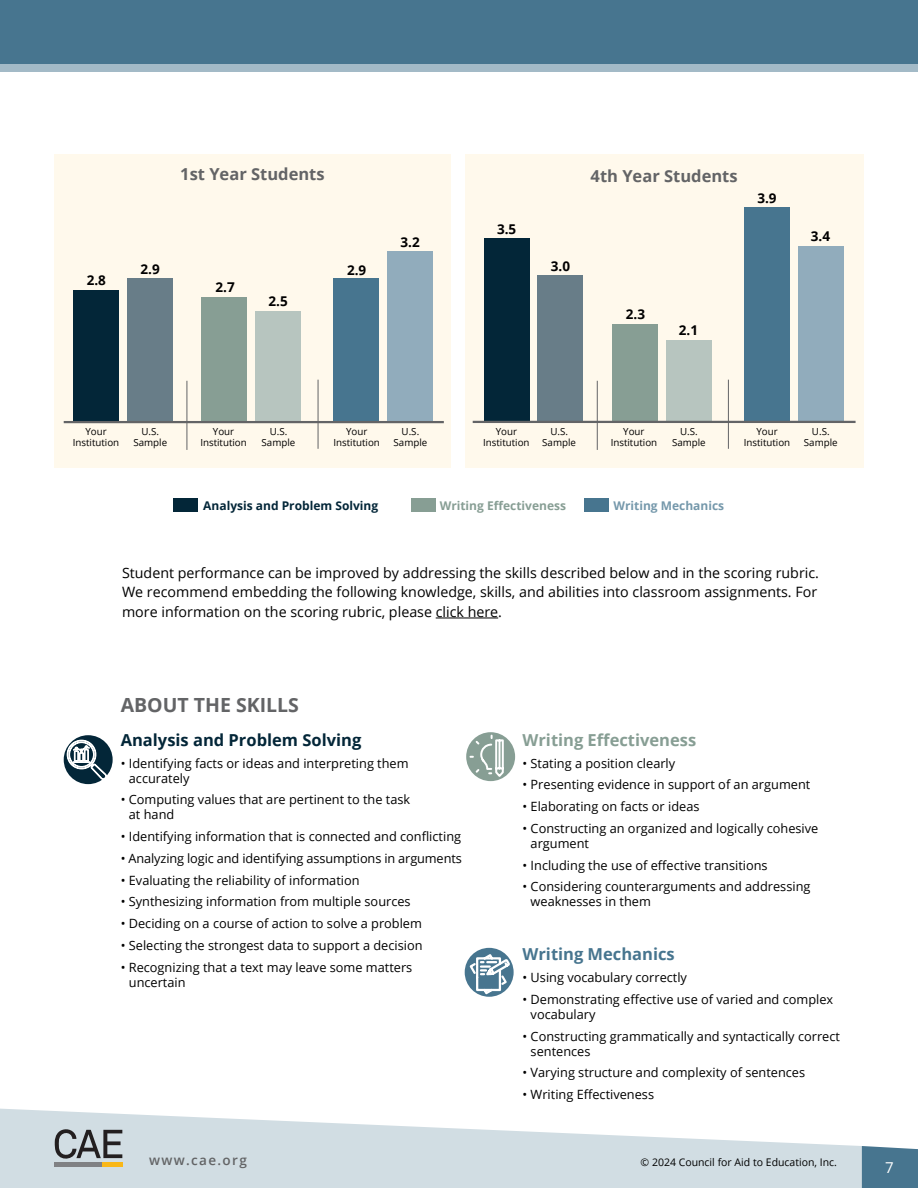
<style>
.page{position:relative;width:918px;height:1188px;background:#fff}
.page>*{position:absolute;margin:0;border:0;box-sizing:border-box;transform-origin:0 0}
.Report_header{font:700 19.5px "Open Sans";color:#636466}
.Report_text{font:700 16.5px "Open Sans";color:#636466}
.Report_header-2{font:700 16.5px "Open Sans";color:#032638}
.Report_header-3{font:700 16.5px "Open Sans";color:#879e94}
.Report_header-4{font:700 16.5px "Open Sans";color:#47758f}
.t1{font:15px "Open Sans";color:#fff}
.Report_text-2{font:14.25px/19.5px "Open Sans";color:#000}
.bar_chart_numbers{font:700 13.5px "Open Sans";color:#000}
.t2{font:600 13.5px "Open Sans";letter-spacing:.1em;color:#636466}
.Report_text-3{font:12.75px/15px "Open Sans";color:#000}
.Report_text-4{font:700 12px "Open Sans";color:#032638}
.Report_text-5{font:700 12px "Open Sans";color:#879e94}
.Report_text-6{font:700 12px "Open Sans";color:#7598ab}
.t3{font:10.5px "Open Sans";color:#000}
.bar_chart{font:9.75px/10.5px "Open Sans";color:#000;text-align:center}
</style>
<div class="page">
<svg style="left:0;top:1109px;width:862px;height:79px;fill:#d1dde3"></svg>
<svg style="left:55px;top:1128px;width:67px;height:34px;background:#969da1"></svg>
<hr style="left:102px;top:1162px;width:21px;height:4px;background:#f9b717">
<hr style="left:55px;top:1162px;width:47px;height:4px;background:#808184">
<div style="left:862px;top:1146px;width:56px;height:42px;background:#47758f"></div>
<div style="left:0;top:0;width:918px;height:65px;background:#47758f"></div>
<div style="left:0;top:64px;width:918px;height:7px;background:#a3bac7"></div>
<div style="left:465px;top:154px;width:399px;height:314px;background:#fff9ec"></div>
<div style="left:54px;top:154px;width:396px;height:314px;background:#fff9ec"></div>
<div style="left:173px;top:498px;width:25px;height:13px;background:#032638"></div>
<div style="left:411px;top:498px;width:24px;height:14px;background:#879e94"></div>
<div style="left:584px;top:498px;width:24px;height:13px;background:#47758f"></div>
<hr style="left:436px;top:618px;width:62px;height:1px;background:#000">
<svg style="left:64px;top:735px;width:49px;height:49px"></svg>
<div style="left:466px;top:732px;width:49px;height:49px;background:#879e94;border-radius:50%"></div>
<div style="left:465px;top:948px;width:49px;height:49px;background:#47758f;border-radius:50%"></div>
<svg style="left:468px;top:952px;width:44px;height:44px"></svg>
<svg style="left:468px;top:734px;width:38px;height:45px"></svg>
<svg style="left:67px;top:740px;width:40px;height:40px"></svg>
<div style="left:74px;top:290px;width:45px;height:133px;background:#032638"></div>
<div style="left:127px;top:279px;width:46px;height:144px;background:#687d88"></div>
<hr style="left:187px;top:381px;width:1px;height:69px;background:#636466">
<div style="left:202px;top:297px;width:45px;height:125px;background:#879e94"></div>
<div style="left:256px;top:311px;width:45px;height:111px;background:#b7c5bf"></div>
<hr style="left:318px;top:380px;width:1px;height:69px;background:#636466">
<div style="left:334px;top:279px;width:45px;height:143px;background:#47758f"></div>
<div style="left:387px;top:252px;width:46px;height:170px;background:#91acbc"></div>
<hr style="left:64px;top:421px;width:380px;height:2px;background:#636466">
<div style="left:484px;top:239px;width:45px;height:183px;background:#032638"></div>
<div style="left:538px;top:275px;width:45px;height:147px;background:#687d88"></div>
<hr style="left:597px;top:381px;width:1px;height:69px;background:#636466">
<div style="left:612px;top:324px;width:45px;height:98px;background:#879e94"></div>
<div style="left:666px;top:340px;width:45px;height:82px;background:#b7c5bf"></div>
<hr style="left:728px;top:380px;width:1px;height:69px;background:#636466">
<div style="left:744px;top:208px;width:45px;height:214px;background:#47758f"></div>
<div style="left:798px;top:246px;width:45px;height:176px;background:#91acbc"></div>
<hr style="left:473px;top:421px;width:383px;height:2px;background:#636466">
<p class="bar_chart_numbers" style="left:87px;top:270px;width:21px">2.8</p>
<p class="bar_chart_numbers" style="left:140px;top:260px;width:21px">2.9</p>
<p class="Report_text" style="left:180px;top:163px;width:146px">1st Year Students</p>
<p class="Report_text" style="left:591px;top:164px;width:148px">4th Year Students</p>
<p class="bar_chart_numbers" style="left:215px;top:278px;width:21px">2.7</p>
<p class="bar_chart_numbers" style="left:269px;top:292px;width:21px">2.5</p>
<p class="bar_chart_numbers" style="left:347px;top:260px;width:21px">2.9</p>
<p class="bar_chart_numbers" style="left:401px;top:232px;width:21px">3.2</p>
<p class="bar_chart_numbers" style="left:497px;top:219px;width:21px">3.5</p>
<p class="bar_chart_numbers" style="left:551px;top:257px;width:21px">3.0</p>
<p class="bar_chart_numbers" style="left:626px;top:305px;width:21px">2.3</p>
<p class="bar_chart_numbers" style="left:679px;top:320px;width:21px">2.1</p>
<p class="bar_chart_numbers" style="left:757px;top:188px;width:21px">3.9</p>
<p class="bar_chart_numbers" style="left:811px;top:226px;width:21px">3.4</p>
<p class="bar_chart" style="left:133px;top:426px;width:35px">U.S.<br>Sample</p>
<p class="bar_chart" style="left:262px;top:426px;width:35px">U.S.<br>Sample</p>
<p class="bar_chart" style="left:394px;top:426px;width:35px">U.S.<br>Sample</p>
<p class="bar_chart" style="left:73px;top:426px;width:48px">Your<br>Institution</p>
<p class="bar_chart" style="left:200px;top:426px;width:48px">Your<br>Institution</p>
<p class="bar_chart" style="left:333px;top:426px;width:48px">Your<br>Institution</p>
<p class="bar_chart" style="left:542px;top:426px;width:35px">U.S.<br>Sample</p>
<p class="bar_chart" style="left:672px;top:426px;width:35px">U.S.<br>Sample</p>
<p class="bar_chart" style="left:804px;top:426px;width:35px">U.S.<br>Sample</p>
<p class="bar_chart" style="left:483px;top:426px;width:48px">Your<br>Institution</p>
<p class="bar_chart" style="left:611px;top:426px;width:48px">Your<br>Institution</p>
<p class="bar_chart" style="left:744px;top:426px;width:48px">Your<br>Institution</p>
<p class="Report_text-4" style="left:203px;top:497px;width:176px">Analysis and Problem Solving</p>
<p class="Report_text-5" style="left:440px;top:497px;width:128px">Writing Effectiveness</p>
<p class="Report_text-6" style="left:613px;top:497px;width:112px">Writing Mechanics</p>
<p class="Report_text-2" style="left:122px;top:563px;width:699px">Student performance can be improved by addressing the skills described below and in the scoring rubric.<br>We recommend embedding the following knowledge, skills, and abilities into classroom assignments. For more information on the scoring rubric, please click here.</p>
<p class="Report_header" style="left:121px;top:692px;width:180px">ABOUT THE SKILLS</p>
<p class="Report_header-2" style="left:121px;top:728px;width:242px">Analysis and Problem Solving</p>
<p class="Report_text-3" style="left:129px;top:755px;width:281px;text-indent:-8px">• Identifying facts or ideas and interpreting them accurately</p>
<p class="Report_text-3" style="left:129px;top:792px;width:283px;text-indent:-8px">• Computing values that are pertinent to the task at hand</p>
<p class="Report_text-3" style="left:121px;top:829px;width:342px">• Identifying information that is connected and conflicting</p>
<p class="Report_text-3" style="left:121px;top:850px;width:343px">• Analyzing logic and identifying assumptions in arguments</p>
<p class="Report_text-3" style="left:121px;top:872px;width:240px">• Evaluating the reliability of information</p>
<p class="Report_text-3" style="left:121px;top:894px;width:291px">• Synthesizing information from multiple sources</p>
<p class="Report_text-3" style="left:121px;top:916px;width:303px">• Deciding on a course of action to solve a problem</p>
<p class="Report_text-3" style="left:121px;top:937px;width:303px">• Selecting the strongest data to support a decision</p>
<p class="Report_text-3" style="left:129px;top:959px;width:285px;text-indent:-8px">• Recognizing that a text may leave some matters uncertain</p>
<p class="t2" style="left:149px;top:1150px;width:99px">www.cae.org</p>
<p class="Report_header-3" style="left:523px;top:728px;width:175px">Writing Effectiveness</p>
<p class="Report_text-3" style="left:523px;top:755px;width:154px">• Stating a position clearly</p>
<p class="Report_text-3" style="left:523px;top:777px;width:289px">• Presenting evidence in support of an argument</p>
<p class="Report_text-3" style="left:523px;top:799px;width:178px">• Elaborating on facts or ideas</p>
<p class="Report_text-3" style="left:531px;top:820px;width:289px;text-indent:-8px">• Constructing an organized and logically cohesive argument</p>
<p class="Report_text-3" style="left:523px;top:857px;width:247px">• Including the use of effective transitions</p>
<p class="Report_text-3" style="left:531px;top:879px;width:281px;text-indent:-8px">• Considering counterarguments and addressing weaknesses in them</p>
<p class="Report_header-4" style="left:523px;top:943px;width:154px">Writing Mechanics</p>
<p class="Report_text-3" style="left:523px;top:970px;width:166px">• Using vocabulary correctly</p>
<p class="Report_text-3" style="left:531px;top:991px;width:304px;text-indent:-8px">• Demonstrating effective use of varied and complex vocabulary</p>
<p class="Report_text-3" style="left:531px;top:1028px;width:311px;text-indent:-8px">• Constructing grammatically and syntactically correct sentences</p>
<p class="Report_text-3" style="left:523px;top:1065px;width:284px">• Varying structure and complexity of sentences</p>
<p class="Report_text-3" style="left:523px;top:1087px;width:133px">• Writing Effectiveness</p>
<p class="t3" style="left:641px;top:1155px;width:198px">© 2024 Council for Aid to Education, Inc.</p>
<p class="t1" style="left:885px;top:1157px;width:10px">7</p>
</div>
